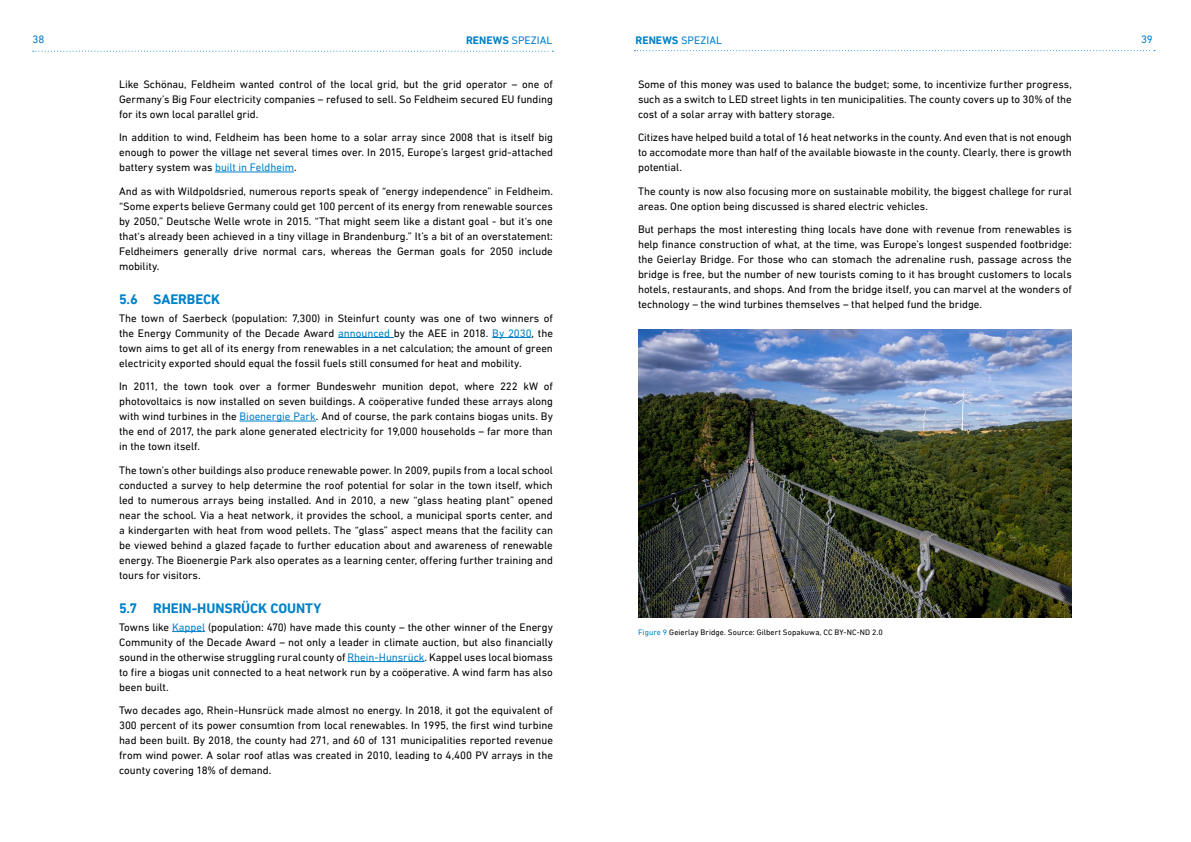
<style>
.page{position:relative;width:1191px;height:842px;background:#fff}
.page>*{position:absolute;margin:0;border:0;box-sizing:border-box;transform-origin:0 0}
.t1{font:700 14px "DIN Next LT Pro";letter-spacing:-.005em;color:#0081c9}
.t2{font:11px/15px "DIN Next LT Pro";color:#000;text-align:justify}
.t3{font:11px "DIN Next LT Pro";letter-spacing:.005em;color:#0081c9}
.t4{font:8px "DIN Next LT Pro";letter-spacing:.015em;color:#000}
.s1{font-weight:700}
.s2{color:#0081c9}
</style>
<div class="page">
<svg style="left:33px;top:51px;width:520px;height:1px"></svg>
<svg style="left:634px;top:50px;width:521px;height:1px"></svg>
<hr style="left:215px;top:172px;width:79px;height:1px;background:#0081c9">
<hr style="left:338px;top:337px;width:56px;height:1px;background:#0081c9">
<hr style="left:492px;top:337px;width:39px;height:1px;background:#0081c9">
<hr style="left:240px;top:421px;width:76px;height:1px;background:#0081c9">
<hr style="left:172px;top:631px;width:33px;height:1px;background:#0081c9">
<hr style="left:347px;top:661px;width:77px;height:1px;background:#0081c9">
<img style="left:638px;top:329px;width:433px;height:288px">
<p class="t3" style="left:32px;top:33px;width:13px">38</p>
<p class="t3" style="left:466px;top:34px;width:88px"><span class="s1">RENEWS</span> SPEZIAL</p>
<p class="t3" style="left:635px;top:34px;width:88px"><span class="s1">RENEWS</span> SPEZIAL</p>
<p class="t3" style="left:1141px;top:33px;width:13px">39</p>
<p class="t2" style="left:638px;top:76px;width:435px">Some of this money was used to balance the budget; some, to incentivize further progress, such as a switch to LED street lights in ten municipalities. The county covers up to 30% of the cost of a solar array with battery storage.</p>
<p class="t2" style="left:638px;top:130px;width:435px">Citizes have helped build a total of 16 heat networks in the county. And even that is not enough to accomodate more than half of the available biowaste in the county. Clearly, there is growth potential.</p>
<p class="t2" style="left:638px;top:183px;width:435px">The county is now also focusing more on sustainable mobility, the biggest challege for rural areas. One option being discussed is shared electric vehicles.</p>
<p class="t2" style="left:638px;top:222px;width:435px">But perhaps the most interesting thing locals have done with revenue from renewables is help finance construction of what, at the time, was Europe’s longest suspended footbridge: the Geierlay Bridge. For those who can stomach the adrenaline rush, passage across the bridge is free, but the number of new tourists coming to it has brought customers to locals hotels, restaurants, and shops. And from the bridge itself, you can marvel at the wonders of technology – the wind turbines themselves – that helped fund the bridge.</p>
<p class="t2" style="left:119px;top:76px;width:435px">Like Schönau, Feldheim wanted control of the local grid, but the grid operator – one of Germany’s Big Four electricity companies – refused to sell. So Feldheim secured EU funding for its own local parallel grid.</p>
<p class="t2" style="left:119px;top:130px;width:435px">In addition to wind, Feldheim has been home to a solar array since 2008 that is itself big enough to power the village net several times over. In 2015, Europe’s largest grid-attached battery system was <span class="s2">built in Feldheim</span>.</p>
<p class="t2" style="left:119px;top:183px;width:435px">And as with Wildpoldsried, numerous reports speak of “energy independence” in Feldheim. “Some experts believe Germany could get 100 percent of its energy from renewable sources by 2050,” Deutsche Welle wrote in 2015. “That might seem like a distant goal - but it‘s one that‘s already been achieved in a tiny village in Brandenburg.” It’s a bit of an overstatement:<br>Feldheimers generally drive normal cars, whereas the German goals for 2050 include mobility.</p>
<p class="t1" style="left:119px;top:291px;width:102px">5.6 SAERBECK</p>
<p class="t2" style="left:119px;top:310px;width:435px">The town of Saerbeck (population: 7,300) in Steinfurt county was one of two winners of the Energy Community of the Decade Award <span class="s2">announced</span> by the AEE in 2018. <span class="s2">By 2030</span>, the town aims to get all of its energy from renewables in a net calculation; the amount of green electricity exported should equal the fossil fuels still consumed for heat and mobility.</p>
<p class="t2" style="left:119px;top:379px;width:435px">In 2011, the town took over a former Bundeswehr munition depot, where 222 kW of photovoltaics is now installed on seven buildings. A coöperative funded these arrays along with wind turbines in the <span class="s2">Bioenergie Park</span>. And of course, the park contains biogas units. By the end of 2017, the park alone generated electricity for 19,000 households – far more than in the town itself.</p>
<p class="t2" style="left:119px;top:462px;width:435px">The town’s other buildings also produce renewable power. In 2009, pupils from a local school conducted a survey to help determine the roof potential for solar in the town itself, which led to numerous arrays being installed. And in 2010, a new “glass heating plant” opened near the school. Via a heat network, it provides the school, a municipal sports center, and a kindergarten with heat from wood pellets. The “glass” aspect means that the facility can be viewed behind a glazed façade to further education about and awareness of renewable energy. The Bioenergie Park also operates as a learning center, offering further training and tours for visitors.</p>
<p class="t1" style="left:119px;top:600px;width:204px">5.7 RHEIN-HUNSRÜCK COUNTY</p>
<p class="t2" style="left:119px;top:619px;width:435px">Towns like <span class="s2">Kappel</span> (population: 470) have made this county – the other winner of the Energy Community of the Decade Award – not only a leader in climate auction, but also financially sound in the otherwise struggling rural county of <span class="s2">Rhein-Hunsrück</span>. Kappel uses local biomass to fire a biogas unit connected to a heat network run by a coöperative. A wind farm has also been built.</p>
<p class="t2" style="left:119px;top:703px;width:435px">Two decades ago, Rhein-Hunsrück made almost no energy. In 2018, it got the equivalent of 300 percent of its power consumtion from local renewables. In 1995, the first wind turbine had been built. By 2018, the county had 271, and 60 of 131 municipalities reported revenue from wind power. A solar roof atlas was created in 2010, leading to 4,400 PV arrays in the county covering 18% of demand.</p>
<p class="t4" style="left:638px;top:628px;width:246px"><span class="s2">Figure 9</span> Geierlay Bridge. Source: Gilbert Sopakuwa, CC BY-NC-ND 2.0</p>
</div>
